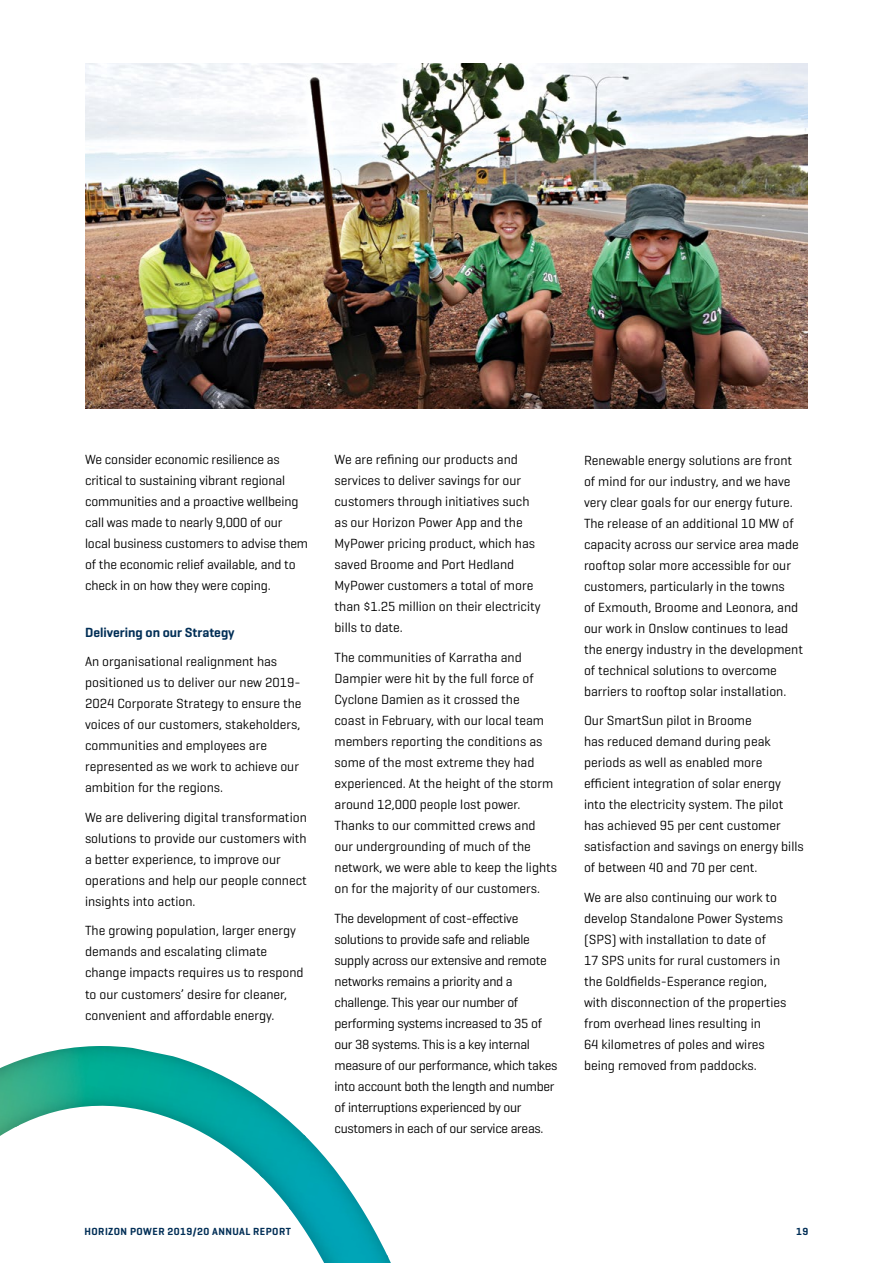
<style>
.page{position:relative;width:893px;height:1263px;background:#fff}
.page>*{position:absolute;margin:0;border:0;box-sizing:border-box;transform-origin:0 0}
.t1{font:13.5px/21px "Geogrotesque";color:#000}
.t2{font:13.5px/21px "Geogrotesque";letter-spacing:-.02em;color:#000}
.t3{font:600 13.5px "Geogrotesque";color:#002e56}
.t4{font:600 10.5px "Geogrotesque";letter-spacing:.04em;color:#002e56}
</style>
<div class="page">
<img style="left:85px;top:64px;width:723px;height:344px">
<img style="left:0;top:1046px;width:305px;height:129px">
<img style="left:289px;top:1135px;width:98px;height:128px">
<img style="left:259px;top:1174px;width:37px;height:36px">
<img style="left:0;top:1121px;width:19px;height:15px">
<svg style="left:385px;top:1254px;width:6px;height:9px"></svg>
<p class="t1" style="left:85px;top:449px;width:225px">We consider economic resilience as critical to sustaining vibrant regional communities and a proactive wellbeing call was made to nearly 9,000 of our local business customers to advise them of the economic relief available, and to check in on how they were coping.</p>
<p class="t3" style="left:85px;top:624px;width:151px">Delivering on our Strategy</p>
<p class="t1" style="left:85px;top:651px;width:218px">An organisational realignment has positioned us to deliver our new 2019- 2024 Corporate Strategy to ensure the voices of our customers, stakeholders, communities and employees are represented as we work to achieve our ambition for the regions.</p>
<p class="t1" style="left:85px;top:806px;width:223px">We are delivering digital transformation solutions to provide our customers with a better experience, to improve our operations and help our people connect insights into action.</p>
<p class="t1" style="left:85px;top:920px;width:220px">The growing population, larger energy demands and escalating climate change impacts requires us to respond to our customers’ desire for cleaner, convenient and affordable energy.</p>
<p class="t1" style="left:334px;top:449px;width:208px">We are refining our products and services to deliver savings for our customers through initiatives such as our Horizon Power App and the<br>MyPower pricing product, which has saved Broome and Port Hedland<br>MyPower customers a total of more than $1.25 million on their electricity bills to date.</p>
<p class="t1" style="left:334px;top:646px;width:224px">The communities of Karratha and Dampier were hit by the full force of Cyclone Damien as it crossed the<br>coast in February, with our local team members reporting the conditions as some of the most extreme they had experienced. At the height of the storm around 12,000 people lost power.<br>Thanks to our committed crews and our undergrounding of much of the network, we were able to keep the lights on for the majority of our customers.</p>
<p class="t2" style="left:334px;top:907px;width:224px">The development of cost-effective solutions to provide safe and reliable supply across our extensive and remote networks remains a priority and a challenge. This year our number of performing systems increased to 35 of our 38 systems. This is a key internal measure of our performance, which takes into account both the length and number of interruptions experienced by our customers in each of our service areas.</p>
<p class="t1" style="left:584px;top:449px;width:221px">Renewable energy solutions are front of mind for our industry, and we have very clear goals for our energy future.<br>The release of an additional 10 MW of capacity across our service area made rooftop solar more accessible for our customers, particularly in the towns<br>of Exmouth, Broome and Leonora, and our work in Onslow continues to lead the energy industry in the development of technical solutions to overcome barriers to rooftop solar installation.</p>
<p class="t1" style="left:584px;top:710px;width:221px">Our SmartSun pilot in Broome<br>has reduced demand during peak periods as well as enabled more efficient integration of solar energy into the electricity system. The pilot has achieved 95 per cent customer satisfaction and savings on energy bills of between 40 and 70 per cent.</p>
<p class="t1" style="left:584px;top:886px;width:204px">We are also continuing our work to develop Standalone Power Systems (SPS) with installation to date of<br>17 SPS units for rural customers in the Goldfields-Esperance region, with disconnection of the properties from overhead lines resulting in<br>64 kilometres of poles and wires being removed from paddocks.</p>
<p class="t4" style="left:85px;top:1224px;width:208px">HORIZON POWER 2019/20 ANNUAL REPORT</p>
<p class="t4" style="left:796px;top:1224px;width:14px">19</p>
</div>
